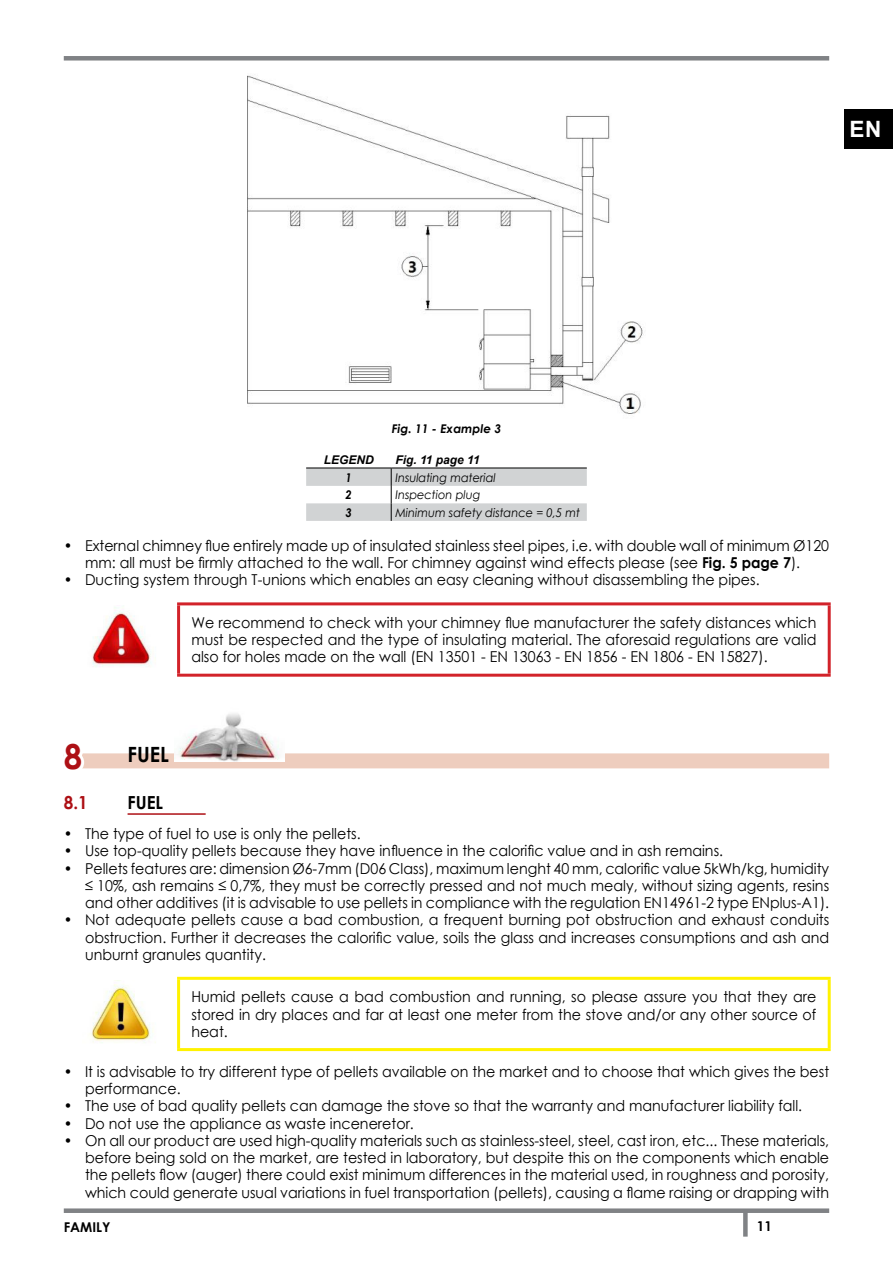
<style>
.page{position:relative;width:893px;height:1263px;background:#fff}
.page>*{position:absolute;margin:0;border:0;box-sizing:border-box;transform-origin:0 0}
.t1{font:700 34.5px "Century Gothic";color:#ad1015;scale:.95 1}
.t2{font:700 22.5px "Arial";color:#fff}
.t3{font:700 21px "Century Gothic";color:#000;scale:.95 1}
.t4{font:700 18px "Century Gothic";color:#000;scale:.95 1}
.t5{font:700 18px "Century Gothic";color:#ad1015;scale:.95 1}
.t6{font:15px/17.2px "Century Gothic";color:#000;text-align:justify;scale:.95 1}
.t7{font:700 13.5px "Century Gothic";color:#000}
.t8{font:italic 12px "Century Gothic";color:#000;scale:.95 1}
.t9{font:italic 700 12px "Arial";color:#000}
.t10{font:italic 700 12px "Century Gothic";color:#000}
.t11{font:italic 700 12px "Century Gothic";color:#000;scale:.95 1}
.s1{font-weight:700}
</style>
<div class="page">
<div style="left:64px;top:1208px;width:765px;height:5px;background:#808285"></div>
<div style="left:64px;top:56px;width:765px;height:5px;background:#808285"></div>
<div style="left:743px;top:1211px;width:5px;height:25px;background:#808285"></div>
<div style="left:844px;top:109px;width:49px;height:39px;background:#000"></div>
<div style="left:64px;top:753px;width:765px;height:15px;background:#eecdbe"></div>
<hr style="left:128px;top:813px;width:78px;height:2px;background:#ad1015">
<img style="left:248px;top:75px;width:396px;height:339px">
<svg style="left:306px;top:468px;width:281px;height:53px"></svg>
<hr style="left:177px;top:602px;width:654px;height:3px;background:#d2232a">
<hr style="left:177px;top:605px;width:3px;height:69px;background:#d2232a">
<hr style="left:828px;top:605px;width:3px;height:69px;background:#d2232a">
<hr style="left:177px;top:674px;width:654px;height:3px;background:#d2232a">
<img style="left:92px;top:607px;width:64px;height:60px">
<svg style="left:63px;top:753px;width:26px;height:16px"></svg>
<img style="left:175px;top:713px;width:109px;height:49px">
<hr style="left:177px;top:977px;width:654px;height:3px;background:#fff200">
<hr style="left:177px;top:980px;width:3px;height:68px;background:#fff200">
<hr style="left:828px;top:980px;width:3px;height:68px;background:#fff200">
<hr style="left:177px;top:1048px;width:654px;height:3px;background:#fff200">
<img style="left:90px;top:980px;width:66px;height:63px">
<h2 class="t2" style="left:850px;top:114px;width:33px">EN</h2>
<p class="t10" style="left:392px;top:419px;width:111px">Fig. 11 - Example 3</p>
<p class="t9" style="left:324px;top:451px;width:52px">LEGEND</p>
<p class="t9" style="left:395px;top:451px;width:86px">Fig. 11 page 11</p>
<p class="t11" style="left:345px;top:468px;width:8px">1</p>
<p class="t8" style="left:395px;top:469px;width:107px">Insulating material</p>
<p class="t11" style="left:345px;top:486px;width:8px">2</p>
<p class="t8" style="left:395px;top:486px;width:91px">Inspection plug</p>
<p class="t11" style="left:345px;top:503px;width:8px">3</p>
<p class="t8" style="left:395px;top:504px;width:196px">Minimum safety distance = 0,5 mt</p>
<p class="t6" style="left:64px;top:537px;width:807px;text-align:center">• External chimney flue entirely made up of insulated stainless steel pipes, i.e. with double wall of minimum Ø120 mm: all must be firmly attached to the wall. For chimney against wind effects please (see <span class="s1">Fig. 5 page 7</span>).</p>
<p class="t6" style="left:64px;top:571px;width:734px">• Ducting system through T-unions which enables an easy cleaning without disassembling the pipes.</p>
<p class="t6" style="left:191px;top:614px;width:659px">We recommend to check with your chimney flue manufacturer the safety distances which must be respected and the type of insulating material. The aforesaid regulations are valid also for holes made on the wall (EN 13501 - EN 13063 - EN 1856 - EN 1806 - EN 15827).</p>
<h1 class="t1" style="left:64px;top:731px;width:21px">8</h1>
<h3 class="t3" style="left:128px;top:738px;width:45px">FUEL</h3>
<p class="t5" style="left:64px;top:789px;width:27px">8.1</p>
<p class="t4" style="left:128px;top:789px;width:39px">FUEL</p>
<p class="t6" style="left:64px;top:825px;width:314px">• The type of fuel to use is only the pellets.</p>
<p class="t6" style="left:64px;top:842px;width:696px">• Use top-quality pellets because they have influence in the calorific value and in ash remains.</p>
<p class="t6" style="left:85px;top:859px;width:785px;text-indent:-21px">• Pellets features are: dimension Ø6-7mm (D06 Class), maximum lenght 40 mm, calorific value 5kWh/kg, humidity ≤ 10%, ash remains ≤ 0,7%, they must be correctly pressed and not much mealy, without sizing agents, resins and other additives (it is advisable to use pellets in compliance with the regulation EN14961-2 type ENplus-A1).</p>
<p class="t6" style="left:85px;top:911px;width:785px;text-indent:-21px">• Not adequate pellets cause a bad combustion, a frequent burning pot obstruction and exhaust conduits obstruction. Further it decreases the calorific value, soils the glass and increases consumptions and ash and unburnt granules quantity.</p>
<p class="t6" style="left:191px;top:988px;width:659px">Humid pellets cause a bad combustion and running, so please assure you that they are stored in dry places and far at least one meter from the stove and/or any other source of heat.</p>
<p class="t6" style="left:85px;top:1062px;width:785px;text-indent:-21px">• It is advisable to try different type of pellets available on the market and to choose that which gives the best performance.</p>
<p class="t6" style="left:64px;top:1097px;width:779px">• The use of bad quality pellets can damage the stove so that the warranty and manufacturer liability fall.</p>
<p class="t6" style="left:64px;top:1114px;width:370px">• Do not use the appliance as waste inceneretor.</p>
<p class="t6" style="left:85px;top:1131px;width:785px;text-indent:-21px">• On all our product are used high-quality materials such as stainless-steel, steel, cast iron, etc... These materials, before being sold on the market, are tested in laboratory, but despite this on the components which enable the pellets flow (auger) there could exist minimum differences in the material used, in roughness and porosity, which could generate usual variations in fuel transportation (pellets), causing a flame raising or drapping with</p>
<p class="t7" style="left:64px;top:1217px;width:48px">FAMILY</p>
<p class="t7" style="left:757px;top:1216px;width:17px">11</p>
</div>
